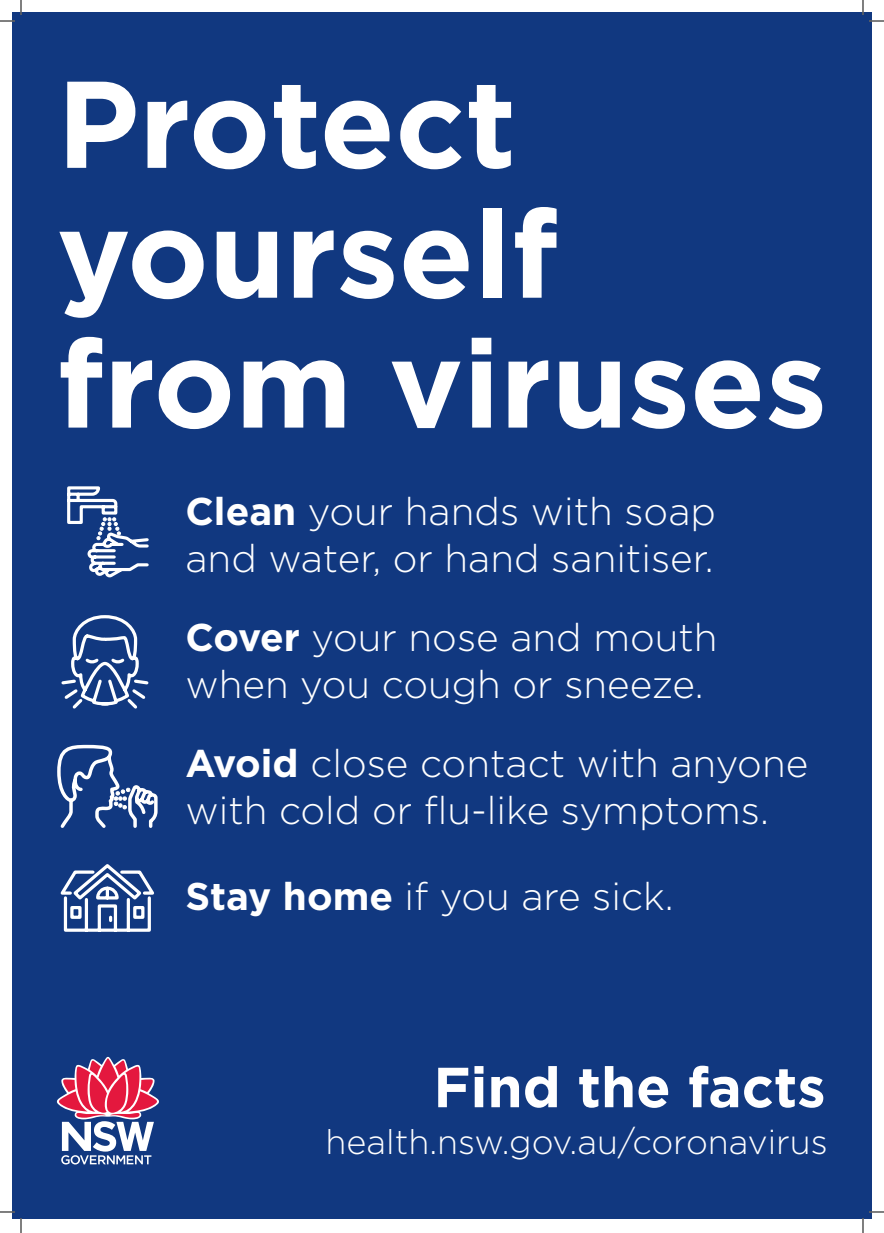
<style>
.page{position:relative;width:884px;height:1233px;background:#fff}
.page>*{position:absolute;margin:0;border:0;box-sizing:border-box;transform-origin:0 0}
.t1{font:700 123.1px/129.8px "Gotham";color:#fff}
.t2{font:700 56.4px "Gotham";color:#fff}
.t3{font:300 38.6px/46.4px "Gotham";color:#fff}
.t4{font:300 34.2px "Gotham";color:#fff}
.s1{font-weight:700}
</style>
<div class="page">
<div style="left:12px;top:12px;width:859px;height:1207px;background:#113880"></div>
<svg style="left:57px;top:1056px;width:102px;height:108px"></svg>
<svg style="left:67px;top:486px;width:82px;height:92px"></svg>
<svg style="left:61px;top:615px;width:88px;height:94px"></svg>
<svg style="left:57px;top:744px;width:101px;height:84px"></svg>
<svg style="left:60px;top:864px;width:94px;height:68px"></svg>
<svg style="left:0;top:1211px;width:15px;height:1px"></svg>
<svg style="left:869px;top:1211px;width:15px;height:1px"></svg>
<svg style="left:0;top:0;width:22px;height:22px"></svg>
<svg style="left:20px;top:1218px;width:2px;height:15px"></svg>
<svg style="left:862px;top:0;width:22px;height:22px"></svg>
<svg style="left:862px;top:1218px;width:2px;height:15px"></svg>
<h1 class="t1" style="left:57px;top:59px;width:772px">Protect yourself from viruses</h1>
<p class="t3" style="left:185px;top:487px;width:532px"><span class="s1">Clean</span> your hands with soap and water, or hand sanitiser.</p>
<p class="t3" style="left:185px;top:613px;width:534px"><span class="s1">Cover</span> your nose and mouth when you cough or sneeze.</p>
<p class="t3" style="left:185px;top:739px;width:624px"><span class="s1">Avoid</span> close contact with anyone with cold or flu-like symptoms.</p>
<p class="t3" style="left:185px;top:872px;width:490px"><span class="s1">Stay home</span> if you are sick.</p>
<h2 class="t2" style="left:433px;top:1049px;width:394px">Find the facts</h2>
<p class="t4" style="left:326px;top:1120px;width:504px">health.nsw.gov.au/coronavirus</p>
</div>
